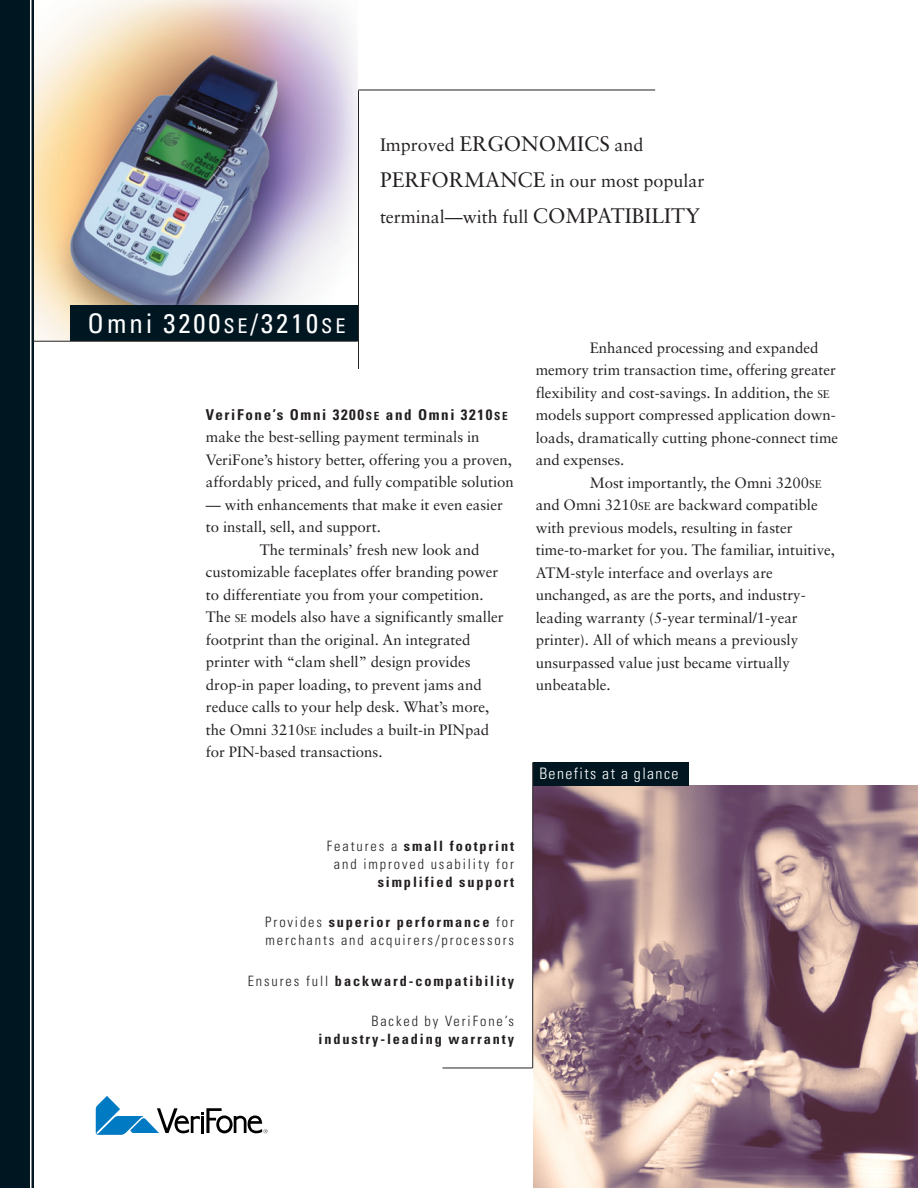
<style>
.page{position:relative;width:918px;height:1188px;background:#fff}
.page>*{position:absolute;margin:0;border:0;box-sizing:border-box;transform-origin:0 0}
.t1{font:condensed 27px "Univers";letter-spacing:.11em;color:#fff}
.t2{font:18px/36px "Sabon";color:#231f20}
.t3{font:300 condensed 15.75px "Univers";letter-spacing:.09em;color:#fff}
.t4{font:15px/22.5px "Sabon";color:#231f20}
.t5{font:700 condensed 15px "Univers";letter-spacing:.11em;color:#231f20}
.t6{font:300 condensed 14.25px/18px "Univers";letter-spacing:.135em;color:#231f20;text-align:center}
.t7{font:700 condensed 14.25px "Univers";letter-spacing:.135em;color:#231f20}
.s1{font-size:20.25px}
.s2{font-size:21px}
.s3{font-size:11.25px}
.s4{font-weight:700}
.s5{font-weight:300}
</style>
<div class="page">
<img style="left:533px;top:786px;width:385px;height:402px">
<svg style="left:96px;top:1096px;width:172px;height:39px"></svg>
<img style="left:34px;top:0;width:324px;height:341px">
<div style="left:0;top:0;width:34px;height:1188px;background:#001722"></div>
<hr style="left:30px;top:0;width:2px;height:1188px;background:#fff">
<div style="left:71px;top:305px;width:287px;height:36px;background:#001722"></div>
<hr style="left:33px;top:341px;width:325px;height:1px;background:#262324">
<hr style="left:358px;top:91px;width:1px;height:278px;background:#262324">
<div style="left:533px;top:763px;width:155px;height:23px;background:#001722"></div>
<hr style="left:442px;top:1068px;width:91px;height:1px;background:#262324">
<hr style="left:532px;top:762px;width:1px;height:306px;background:#262324">
<hr style="left:358px;top:90px;width:297px;height:1px;background:#231f20">
<h1 class="t1" style="left:88px;top:313px;width:259px">Omni 3200<span class="s1">SE</span>/3210<span class="s1">SE</span></h1>
<p class="t2" style="left:380px;top:129px;width:326px">Improved <span class="s2">ERGONOMICS</span> and<br><span class="s2">PERFORMANCE</span> in our most popular terminal—with full <span class="s2">COMPATIBILITY</span></p>
<p class="t5" style="left:206px;top:409px;width:303px">VeriFone’s Omni 3200<span class="s3">SE</span> and Omni 3210<span class="s3">SE</span></p>
<p class="t4" style="left:206px;top:427px;width:309px">make the best-selling payment terminals in<br>VeriFone’s history better, offering you a proven, affordably priced, and fully compatible solution</p>
<p class="t4" style="left:206px;top:494px;width:298px">— with enhancements that make it even easier</p>
<p class="t4" style="left:206px;top:517px;width:177px">to install, sell, and support.</p>
<p class="t4" style="left:260px;top:539px;width:221px">The terminals’ fresh new look and</p>
<p class="t4" style="left:206px;top:562px;width:294px">customizable faceplates offer branding power</p>
<p class="t4" style="left:206px;top:584px;width:279px">to differentiate you from your competition.</p>
<p class="t4" style="left:206px;top:607px;width:299px">The <span class="s3">SE</span> models also have a significantly smaller</p>
<p class="t4" style="left:206px;top:629px;width:266px">footprint than the original. An integrated</p>
<p class="t4" style="left:206px;top:652px;width:266px">printer with “clam shell” design provides</p>
<p class="t4" style="left:206px;top:674px;width:277px">drop-in paper loading, to prevent jams and</p>
<p class="t4" style="left:206px;top:697px;width:285px">reduce calls to your help desk. What’s more,</p>
<p class="t4" style="left:206px;top:719px;width:285px">the Omni 3210<span class="s3">SE</span> includes a built-in PINpad</p>
<p class="t4" style="left:206px;top:742px;width:178px">for PIN-based transactions.</p>
<p class="t4" style="left:536px;top:338px;width:304px;text-indent:54px">Enhanced processing and expanded memory trim transaction time, offering greater flexibility and cost-savings. In addition, the <span class="s3">SE </span>models support compressed application down&shy;loads, dramatically cutting phone-connect time and expenses.</p>
<p class="t4" style="left:536px;top:473px;width:301px;text-indent:54px">Most importantly, the Omni 3200<span class="s3">SE </span>and Omni 3210<span class="s3">SE</span> are backward compatible with previous models, resulting in faster time-to-market for you. The familiar, intuitive, ATM-style interface and overlays are unchanged, as are the ports, and industry&shy;leading warranty (5-year terminal/1-year printer). All of which means a previously unsurpassed value just became virtually unbeatable.</p>
<p class="t3" style="left:539px;top:767px;width:141px">Benefits at a glance</p>
<p class="t6" style="left:327px;top:838px;width:189px">Features a <span class="s4">small footprint </span>and improved usability for</p>
<p class="t7" style="left:378px;top:876px;width:138px">simplified support</p>
<p class="t6" style="left:265px;top:914px;width:250px;text-align:left">Provides <span class="s4">superior performance</span> for merchants and acquirers/processors</p>
<p class="t7" style="left:248px;top:975px;width:268px"><span class="s5">Ensures full</span> backward-compatibility</p>
<p class="t6" style="left:371px;top:1013px;width:144px">Backed by VeriFone’s</p>
<p class="t7" style="left:319px;top:1034px;width:197px">industry-leading warranty</p>
</div>
